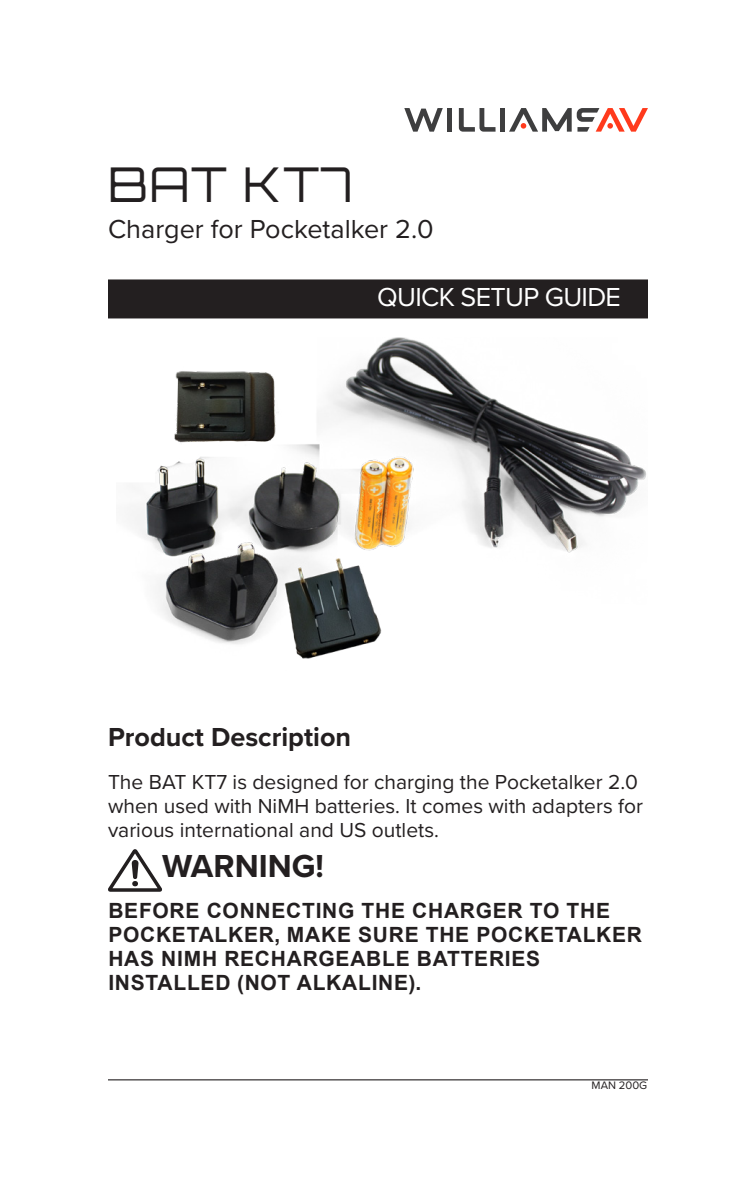
<style>
.page{position:relative;width:756px;height:1188px;background:#fff}
.page>*{position:absolute;margin:0;border:0;box-sizing:border-box;transform-origin:0 0}
.Man_title{font:300 48px "Orbitron";letter-spacing:.03em;color:#231f20}
.body_copy{font:700 33px "Proxima Nova";color:#231f20}
.man_title_sub{font:27px "Proxima Nova";color:#231f20}
.bold_head{font:700 27px "Proxima Nova";color:#231f20}
.Man___User_G{font:27px "Proxima Nova";letter-spacing:-.025em;color:#fff}
.body_copy-2{font:21px/24px "Proxima Nova";color:#231f20}
.WARNING{font:700 21px/24px "Arial";letter-spacing:.035em;color:#231f20}
.bold_head-2{font:11.4px "Proxima Nova";color:#231f20}
</style>
<div class="page">
<svg style="left:404px;top:108px;width:39px;height:24px"></svg>
<div style="left:447px;top:108px;width:5px;height:24px;background:#3e3e3f"></div>
<div style="left:500px;top:108px;width:5px;height:24px;background:#3e3e3f"></div>
<svg style="left:459px;top:108px;width:37px;height:24px"></svg>
<svg style="left:509px;top:108px;width:139px;height:24px"></svg>
<div style="left:108px;top:279px;width:540px;height:39px;background:#231f20"></div>
<img style="left:130px;top:338px;width:516px;height:321px">
<hr style="left:108px;top:1079px;width:540px;height:1px;background:#231f20">
<svg style="left:108px;top:849px;width:54px;height:43px"></svg>
<p class="Man_title" style="left:108px;top:154px;width:246px">BAT KT7</p>
<p class="man_title_sub" style="left:108px;top:209px;width:327px">Charger for Pocketalker 2.0</p>
<p class="Man___User_G" style="left:377px;top:277px;width:245px">QUICK SETUP GUIDE</p>
<p class="bold_head" style="left:108px;top:717px;width:245px">Product Description</p>
<p class="body_copy-2" style="left:108px;top:769px;width:537px">The BAT KT7 is designed for charging the Pocketalker 2.0 when used with NiMH batteries. It comes with adapters for various international and US outlets.</p>
<p class="body_copy" style="left:162px;top:841px;width:163px">WARNING!</p>
<p class="WARNING" style="left:108px;top:899px;width:535px">BEFORE CONNECTING THE CHARGER TO THE POCKETALKER, MAKE SURE THE POCKETALKER HAS NIMH RECHARGEABLE BATTERIES INSTALLED (NOT ALKALINE).</p>
<p class="bold_head-2" style="left:592px;top:1076px;width:57px">MAN 200G</p>
</div>
